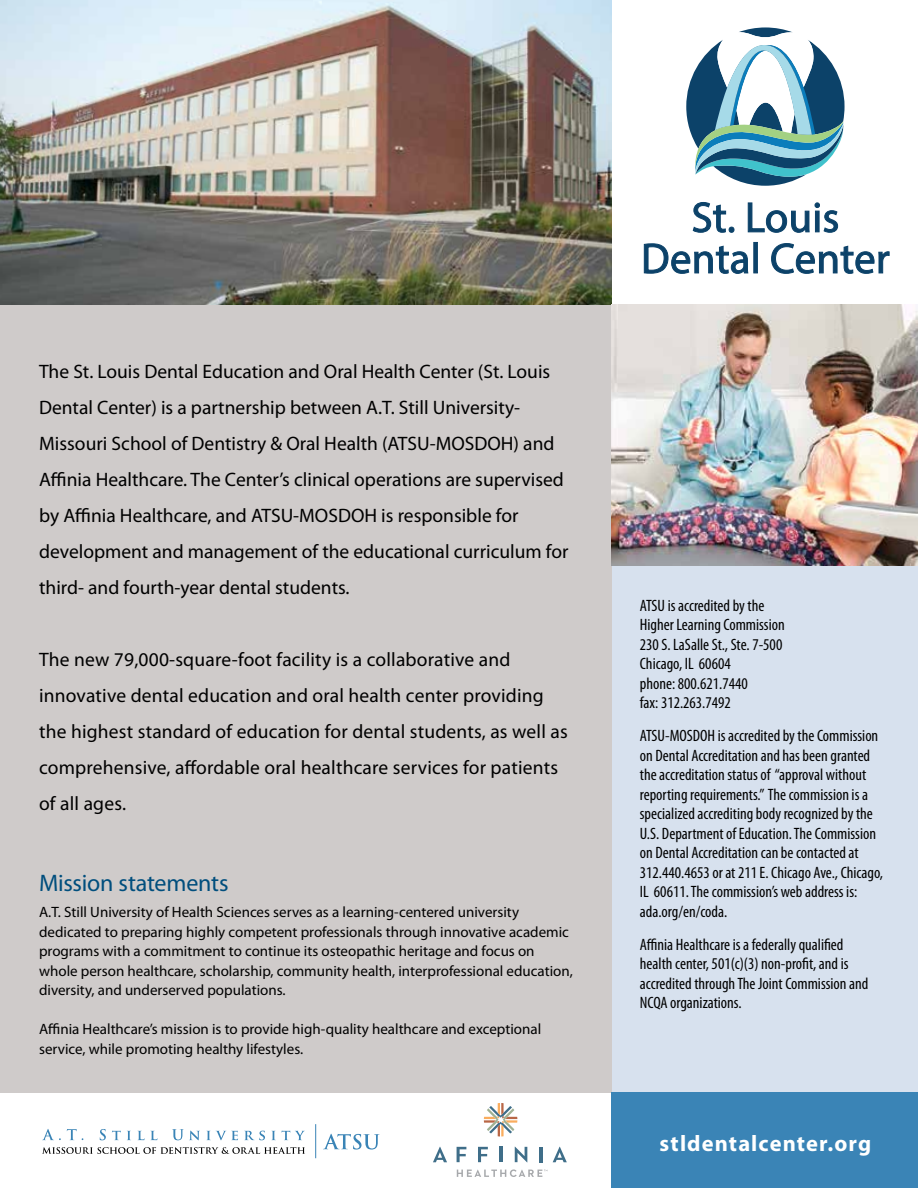
<style>
.page{position:relative;width:918px;height:1188px;background:#fff}
.page>*{position:absolute;margin:0;border:0;box-sizing:border-box;transform-origin:0 0}
.t1{font:24px "Myriad Pro";letter-spacing:-.01em;color:#004e7d}
.t2{font:700 22.5px "Myriad Pro";letter-spacing:.05em;color:#fff}
.t3{font:19.5px/36px "Myriad Pro";color:#000}
.t4{font:condensed 16.5px/19.5px "Myriad Pro";color:#000}
.t5{font:15px/19.5px "Myriad Pro";color:#000}
</style>
<div class="page">
<div style="left:611px;top:555px;width:307px;height:538px;background:#d7e1ee"></div>
<svg style="left:42px;top:1129px;width:19px;height:11px"></svg>
<svg style="left:67px;top:1129px;width:16px;height:11px"></svg>
<svg style="left:100px;top:1129px;width:6px;height:11px"></svg>
<svg style="left:112px;top:1131px;width:9px;height:9px"></svg>
<svg style="left:127px;top:1131px;width:4px;height:9px"></svg>
<svg style="left:138px;top:1131px;width:19px;height:9px"></svg>
<svg style="left:172px;top:1129px;width:28px;height:11px"></svg>
<svg style="left:206px;top:1131px;width:32px;height:9px"></svg>
<svg style="left:244px;top:1131px;width:21px;height:9px"></svg>
<svg style="left:271px;top:1131px;width:34px;height:9px"></svg>
<hr style="left:315px;top:1124px;width:1px;height:34px;background:#3a84b6">
<svg style="left:323px;top:1134px;width:56px;height:16px"></svg>
<svg style="left:42px;top:1147px;width:263px;height:7px"></svg>
<div style="left:0;top:304px;width:611px;height:789px;background:#cfcbca"></div>
<img style="left:0;top:0;width:611px;height:304px">
<div style="left:611px;top:1093px;width:307px;height:95px;background:#3a84b6"></div>
<svg style="left:484px;top:1103px;width:33px;height:34px"></svg>
<svg style="left:553px;top:1147px;width:14px;height:15px"></svg>
<svg style="left:433px;top:1147px;width:14px;height:15px"></svg>
<svg style="left:478px;top:1147px;width:10px;height:15px"></svg>
<svg style="left:457px;top:1147px;width:9px;height:15px"></svg>
<hr style="left:499px;top:1147px;width:3px;height:15px;background:#3f6e89">
<svg style="left:515px;top:1147px;width:12px;height:15px"></svg>
<hr style="left:539px;top:1147px;width:3px;height:15px;background:#3f6e89">
<svg style="left:457px;top:1169px;width:90px;height:8px"></svg>
<img style="left:611px;top:304px;width:307px;height:262px">
<svg style="left:686px;top:27px;width:159px;height:159px"></svg>
<svg style="left:692px;top:202px;width:42px;height:31px"></svg>
<svg style="left:747px;top:202px;width:91px;height:31px"></svg>
<svg style="left:643px;top:243px;width:106px;height:31px"></svg>
<svg style="left:753px;top:242px;width:5px;height:31px"></svg>
<svg style="left:771px;top:243px;width:119px;height:31px"></svg>
<p class="t3" style="left:39px;top:354px;width:531px">The St. Louis Dental Education and Oral Health Center (St. Louis Dental Center) is a partnership between A.T. Still University-Missouri School of Dentistry &amp; Oral Health (ATSU-MOSDOH) and Affinia Healthcare. The Center’s clinical operations are supervised by Affinia Healthcare, and ATSU-MOSDOH is responsible for development and management of the educational curriculum for third- and fourth-year dental students.</p>
<p class="t3" style="left:39px;top:642px;width:530px">The new 79,000-square-foot facility is a collaborative and innovative dental education and oral health center providing the highest standard of education for dental students, as well as comprehensive, affordable oral healthcare services for patients of all ages.</p>
<h1 class="t1" style="left:39px;top:870px;width:191px">Mission statements</h1>
<p class="t5" style="left:39px;top:903px;width:535px">A.T. Still University of Health Sciences serves as a learning-centered university dedicated to preparing highly competent professionals through innovative academic programs with a commitment to continue its osteopathic heritage and focus on whole person healthcare, scholarship, community health, interprofessional education, diversity, and underserved populations.</p>
<p class="t5" style="left:39px;top:1020px;width:504px">Affinia Healthcare’s mission is to provide high-quality healthcare and exceptional service, while promoting healthy lifestyles.</p>
<p class="t4" style="left:640px;top:596px;width:146px">ATSU is accredited by the<br>Higher Learning Commission<br>230 S. LaSalle St., Ste. 7-500<br>Chicago, IL 60604<br>phone: 800.621.7440<br>fax: 312.263.7492</p>
<p class="t4" style="left:640px;top:726px;width:245px">ATSU-MOSDOH is accredited by the Commission on Dental Accreditation and has been granted the accreditation status of “approval without reporting requirements.” The commission is a specialized accrediting body recognized by the U.S. Department of Education. The Commission on Dental Accreditation can be contacted at 312.440.4653 or at 211 E. Chicago Ave., Chicago, IL 60611. The commission’s web address is: ada.org/en/coda.</p>
<p class="t4" style="left:640px;top:935px;width:230px">Affinia Healthcare is a federally qualified health center, 501(c)(3) non-profit, and is accredited through The Joint Commission and NCQA organizations.</p>
<h2 class="t2" style="left:660px;top:1131px;width:213px">stldentalcenter.org</h2>
</div>
